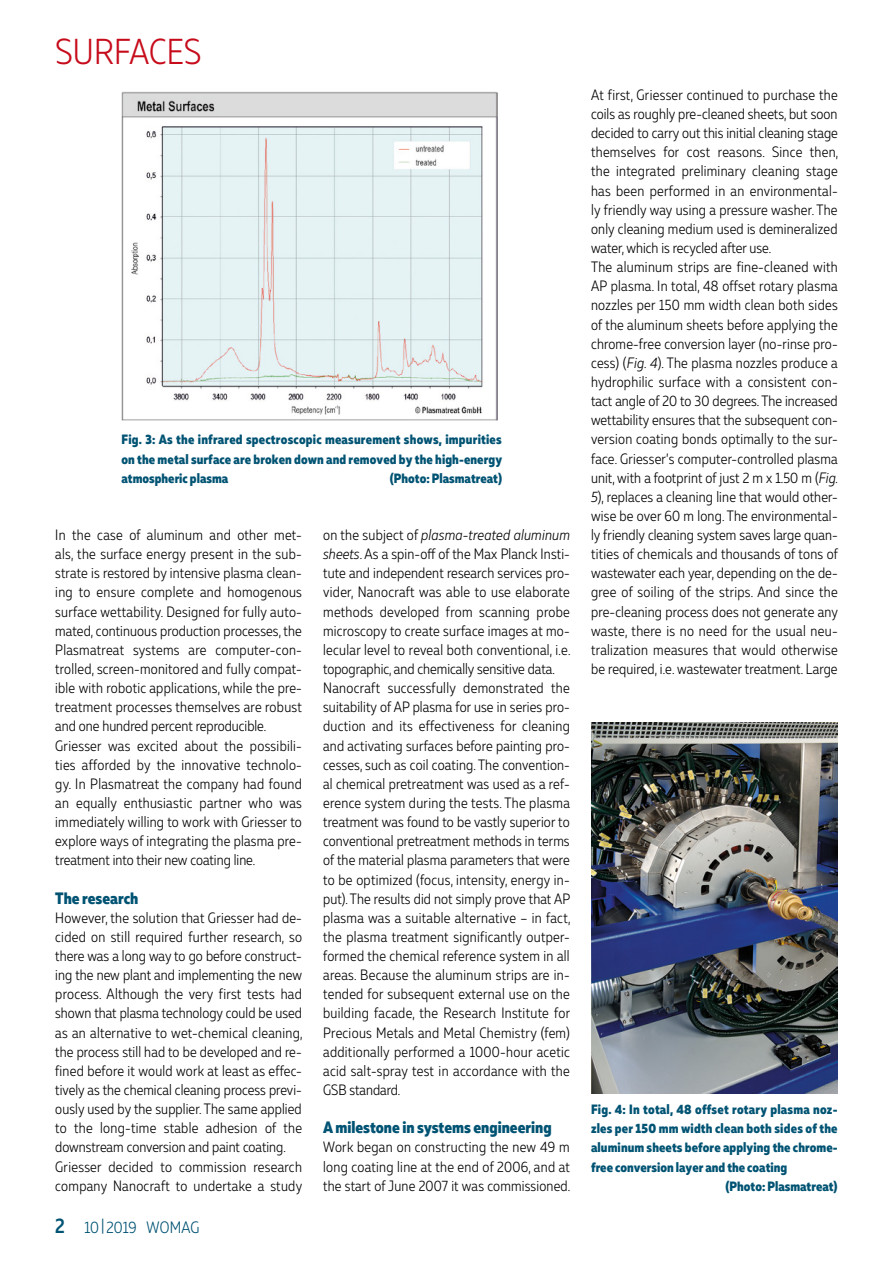
<style>
.page{position:relative;width:893px;height:1263px;background:#fff}
.page>*{position:absolute;margin:0;border:0;box-sizing:border-box;transform-origin:0 0}
.t1{font:300 36px "Muller Narrow";letter-spacing:.01em;color:#c60b1b}
.t2{font:800 16.5px "Muller Narrow";color:#005373}
.t3{font:300 16.5px "Muller Narrow";letter-spacing:.005em;color:#005373}
.t4{font:300 15px/19.2px "Muller Narrow";letter-spacing:.015em;color:#000}
.t5{font:800 13.5px/19.2px "Muller Narrow";letter-spacing:.005em;color:#005373;text-align:justify}
.s1{font-weight:500;font-size:21px}
.s2{font-style:italic}
</style>
<div class="page">
<img style="left:591px;top:723px;width:247px;height:371px">
<img style="left:122px;top:91px;width:376px;height:330px">
<h1 class="t1" style="left:55px;top:30px;width:147px">SURFACES</h1>
<p class="t5" style="left:122px;top:430px;width:382px">Fig. 3: As the infrared spectroscopic measurement shows, impurities on the metal surface are broken down and removed by the high-energy atmospheric plasma</p>
<p class="t5" style="left:390px;top:468px;width:114px">(Photo: Plasmatreat)</p>
<p class="t4" style="left:55px;top:525px;width:248px">In the case of aluminum and other met&shy;als, the surface energy present in the sub&shy;strate is restored by intensive plasma clean&shy;ing to ensure complete and homogenous surface wettability. Designed for fully auto&shy;mated, continuous production processes, the Plasmatreat systems are computer-con&shy;trolled, screen-monitored and fully compat&shy;ible with robotic applications, while the pre&shy;treatment processes themselves are robust and one hundred percent reproducible.<br>Griesser was excited about the possibili&shy;ties afforded by the innovative technolo&shy;gy. In Plasmatreat the company had found an equally enthusiastic partner who was immediately willing to work with Griesser to explore ways of integrating the plasma pre&shy;treatment into their new coating line.</p>
<p class="t2" style="left:55px;top:887px;width:85px">The research</p>
<p class="t4" style="left:55px;top:908px;width:249px">However, the solution that Griesser had de&shy;cided on still required further research, so there was a long way to go before construct&shy;ing the new plant and implementing the new process. Although the very first tests had shown that plasma technology could be used as an alternative to wet-chemical cleaning, the process still had to be developed and re&shy;fined before it would work at least as effec&shy;tively as the chemical cleaning process previ&shy;ously used by the supplier. The same applied to the long-time stable adhesion of the downstream conversion and paint coating.<br>Griesser decided to commission research company Nanocraft to undertake a study</p>
<p class="t3" style="left:55px;top:1217px;width:146px"><span class="s1">2</span> 10| 2019 WOMAG</p>
<p class="t4" style="left:323px;top:525px;width:249px">on the subject of <span class="s2">plasma-treated aluminum sheets</span>. As a spin-off of the Max Planck Insti&shy;tute and independent research services pro&shy;vider, Nanocraft was able to use elaborate methods developed from scanning probe microscopy to create surface images at mo&shy;lecular level to reveal both conventional, i.e. topographic, and chemically sensitive data.<br>Nanocraft successfully demonstrated the suitability of AP plasma for use in series pro&shy;duction and its effectiveness for cleaning and activating surfaces before painting pro&shy;cesses, such as coil coating. The convention&shy;al chemical pretreatment was used as a ref&shy;erence system during the tests. The plasma treatment was found to be vastly superior to conventional pretreatment methods in terms of the material plasma parameters that were to be optimized (focus, intensity, energy in&shy;put). The results did not simply prove that AP plasma was a suitable alternative – in fact, the plasma treatment significantly outper&shy;formed the chemical reference system in all areas. Because the aluminum strips are in&shy;tended for subsequent external use on the building facade, the Research Institute for Precious Metals and Metal Chemistry (fem) additionally performed a 1000-hour acetic acid salt-spray test in accordance with the GSB standard.</p>
<p class="t2" style="left:323px;top:1117px;width:230px">A milestone in systems engineering</p>
<p class="t4" style="left:323px;top:1137px;width:249px;text-align:justify">Work began on constructing the new 49 m long coating line at the end of 2006, and at the start of June 2007 it was commissioned.</p>
<p class="t4" style="left:591px;top:85px;width:249px">At first, Griesser continued to purchase the coils as roughly pre-cleaned sheets, but soon decided to carry out this initial cleaning stage themselves for cost reasons. Since then, the integrated preliminary cleaning stage has been performed in an environmental&shy;ly friendly way using a pressure washer. The only cleaning medium used is demineralized water, which is recycled after use.<br>The aluminum strips are fine-cleaned with AP plasma. In total, 48 offset rotary plasma nozzles per 150 mm width clean both sides of the aluminum sheets before applying the chrome-free conversion layer (no-rinse pro&shy;cess) (<span class="s2">Fig. 4</span>). The plasma nozzles produce a hydrophilic surface with a consistent con&shy;tact angle of 20 to 30 degrees. The increased wettability ensures that the subsequent con&shy;version coating bonds optimally to the sur&shy;face. Griesser’s computer-controlled plasma unit, with a footprint of just 2 m x 1.50 m (<span class="s2">Fig.<br>5</span>), replaces a cleaning line that would other&shy;wise be over 60 m long. The environmental&shy;ly friendly cleaning system saves large quan&shy;tities of chemicals and thousands of tons of wastewater each year, depending on the de&shy;gree of soiling of the strips. And since the pre-cleaning process does not generate any waste, there is no need for the usual neu&shy;tralization measures that would otherwise be required, i.e. wastewater treatment. Large</p>
<p class="t5" style="left:591px;top:1100px;width:248px">Fig. 4: In total, 48 offset rotary plasma noz-</p>
<p class="t5" style="left:591px;top:1119px;width:248px">zles per 150 mm width clean both sides of the</p>
<p class="t5" style="left:591px;top:1138px;width:248px">aluminum sheets before applying the chrome-</p>
<p class="t5" style="left:591px;top:1157px;width:198px">free conversion layer and the coating</p>
<p class="t5" style="left:725px;top:1176px;width:114px">(Photo: Plasmatreat)</p>
</div>
